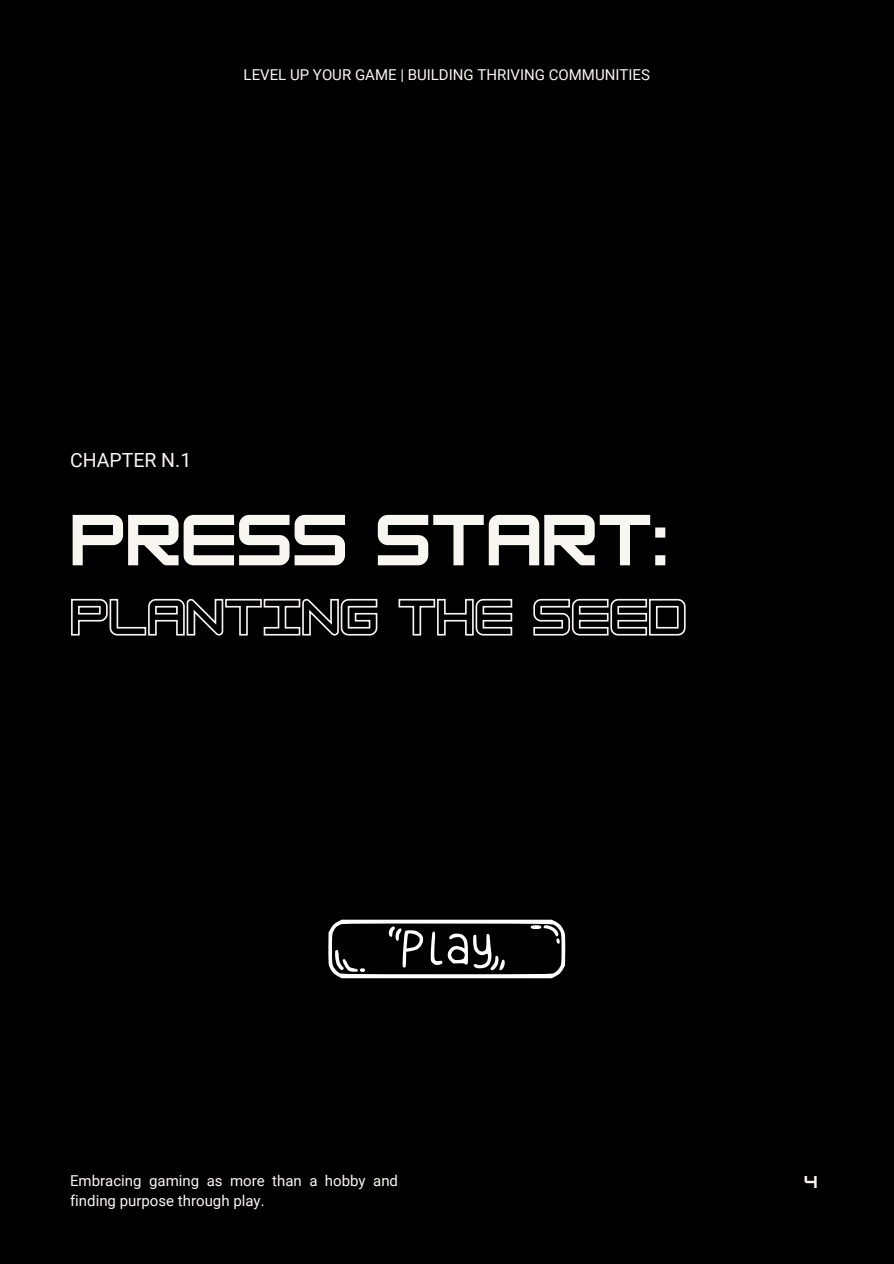
<style>
.page{position:relative;width:894px;height:1264px;background:#fff}
.page>*{position:absolute;margin:0;border:0;box-sizing:border-box;transform-origin:0 0}
.t1{font:700 63px "HK Modular";color:#f8f6f1}
.t2{font:19.5px "Roboto";color:#f8f6f1}
.t3{font:15px/20.2px "Roboto";color:#f8f6f1}
.t4{font:700 15px "HK Modular";color:#f8f6f1}
</style>
<div class="page">
<div style="left:0;top:0;width:893px;height:1263px;background:#000"></div>
<svg style="left:328px;top:919px;width:237px;height:59px"></svg>
<svg style="left:71px;top:598px;width:307px;height:38px"></svg>
<svg style="left:398px;top:598px;width:288px;height:38px"></svg>
<h1 class="t3" style="left:243px;top:65px;width:408px">LEVEL UP YOUR GAME | BUILDING THRIVING COMMUNITIES</h1>
<h3 class="t2" style="left:70px;top:449px;width:123px">CHAPTER N.1</h3>
<h4 class="t1" style="left:70px;top:502px;width:599px">PRESS START:</h4>
<h2 class="t3" style="left:70px;top:1170px;width:329px">Embracing gaming as more than a hobby and finding purpose through play.</h2>
<p class="t4" style="left:804px;top:1173px;width:15px">4</p>
</div>
